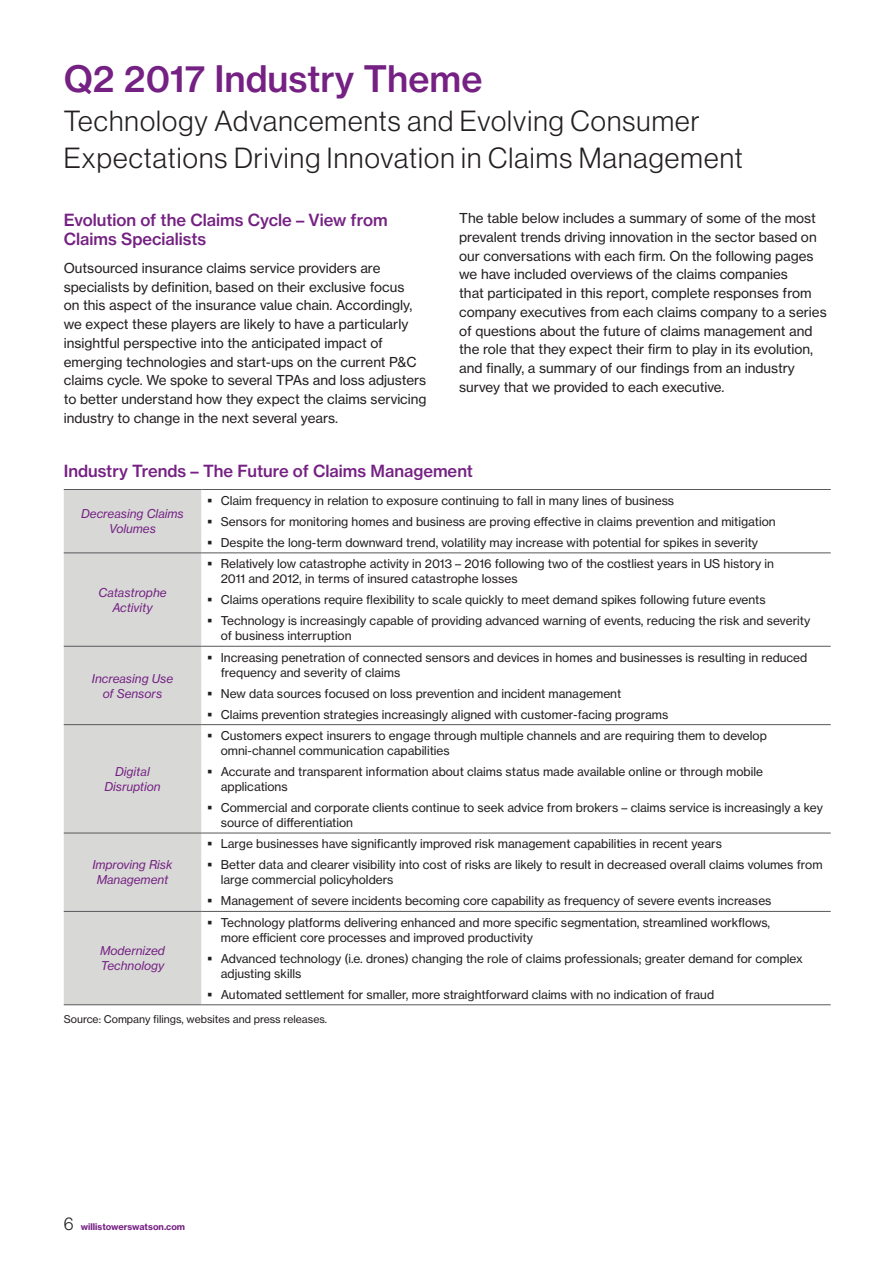
<style>
.page{position:relative;width:893px;height:1263px;background:#fff}
.page>*{position:absolute;margin:0;border:0;box-sizing:border-box;transform-origin:0 0}
.Headline_1__24_27_Me{font:36px "N Haas Grotesk TX Std 65 Md";color:#752183}
.Subtitle_1__23_26_Li{font:28.5px/37.5px "N Haas Grotesk DS Std 45 Lt";letter-spacing:.04em;color:#231f20}
.Subhead_1__11_13_Med{font:16.5px/19.5px "N Haas Grotesk TX Std 65 Md";color:#752183}
.t1{font:13.5px/18.8px "N Haas Grotesk TX Std 55 Rg";color:#231f20}
.t2{font:12px/15px "N Haas Grotesk TX Std 55 Rg";color:#231f20}
.table_text_heading_i{font:12px/15px "N Haas Grotesk TX Std 56 It";color:#752183;text-align:center}
.source{font:10.5px "N Haas Grotesk TX Std 55 Rg";color:#231f20}
.t3{font:9px "N Haas Grotesk TX Std 75 Bd";color:#752183}
.s1{font-family:"N Haas Grotesk DS Std 45 Lt";font-size:18px;color:#231f20}
</style>
<div class="page">
<div style="left:64px;top:490px;width:137px;height:514px;background:#d8d9d7"></div>
<hr style="left:64px;top:489px;width:137px;height:1px;background:#57585a">
<hr style="left:201px;top:489px;width:630px;height:1px;background:#57585a">
<hr style="left:64px;top:552px;width:137px;height:1px;background:#57585a">
<hr style="left:201px;top:552px;width:630px;height:1px;background:#57585a">
<hr style="left:64px;top:646px;width:137px;height:1px;background:#57585a">
<hr style="left:201px;top:646px;width:630px;height:1px;background:#57585a">
<hr style="left:64px;top:724px;width:137px;height:1px;background:#57585a">
<hr style="left:201px;top:724px;width:630px;height:1px;background:#57585a">
<hr style="left:64px;top:833px;width:137px;height:1px;background:#57585a">
<hr style="left:201px;top:833px;width:630px;height:1px;background:#57585a">
<hr style="left:64px;top:911px;width:137px;height:1px;background:#57585a">
<hr style="left:201px;top:911px;width:630px;height:1px;background:#57585a">
<hr style="left:64px;top:1004px;width:137px;height:1px;background:#57585a">
<hr style="left:201px;top:1004px;width:630px;height:1px;background:#57585a">
<p class="Headline_1__24_27_Me" style="left:64px;top:56px;width:420px">Q2 2017 Industry Theme</p>
<p class="Subtitle_1__23_26_Li" style="left:64px;top:102px;width:681px">Technology Advancements and Evolving Consumer<br>Expectations Driving Innovation in Claims Management</p>
<p class="Subhead_1__11_13_Med" style="left:64px;top:210px;width:325px">Evolution of the Claims Cycle – View from<br>Claims Specialists</p>
<p class="t1" style="left:64px;top:258px;width:364px">Outsourced insurance claims service providers are specialists by definition, based on their exclusive focus<br>on this aspect of the insurance value chain. Accordingly, we expect these players are likely to have a particularly insightful perspective into the anticipated impact of emerging technologies and start-ups on the current P&amp;C claims cycle. We spoke to several TPAs and loss adjusters to better understand how they expect the claims servicing industry to change in the next several years.</p>
<p class="t1" style="left:459px;top:209px;width:369px">The table below includes a summary of some of the most prevalent trends driving innovation in the sector based on our conversations with each firm. On the following pages we have included overviews of the claims companies<br>that participated in this report, complete responses from company executives from each claims company to a series of questions about the future of claims management and the role that they expect their firm to play in its evolution, and finally, a summary of our findings from an industry survey that we provided to each executive.</p>
<p class="Subhead_1__11_13_Med" style="left:64px;top:461px;width:411px">Industry Trends – The Future of Claims Management</p>
<p class="table_text_heading_i" style="left:81px;top:506px;width:104px">Decreasing Claims<br>Volumes</p>
<p class="t2" style="left:221px;top:493px;width:455px">Claim frequency in relation to exposure continuing to fall in many lines of business</p>
<p class="t2" style="left:221px;top:514px;width:556px">Sensors for monitoring homes and business are proving effective in claims prevention and mitigation</p>
<p class="t2" style="left:221px;top:535px;width:539px">Despite the long-term downward trend, volatility may increase with potential for spikes in severity</p>
<p class="table_text_heading_i" style="left:98px;top:585px;width:70px">Catastrophe<br>Activity</p>
<p class="table_text_heading_i" style="left:92px;top:671px;width:83px">Increasing Use of Sensors</p>
<p class="table_text_heading_i" style="left:104px;top:764px;width:58px">Digital<br>Disruption</p>
<p class="table_text_heading_i" style="left:92px;top:857px;width:82px">Improving Risk<br>Management</p>
<p class="t2" style="left:221px;top:556px;width:555px">Relatively low catastrophe activity in 2013 – 2016 following two of the costliest years in US history in<br>2011 and 2012, in terms of insured catastrophe losses</p>
<p class="t2" style="left:221px;top:592px;width:546px">Claims operations require flexibility to scale quickly to meet demand spikes following future events</p>
<p class="t2" style="left:221px;top:613px;width:591px">Technology is increasingly capable of providing advanced warning of events, reducing the risk and severity of business interruption</p>
<p class="t2" style="left:221px;top:650px;width:588px">Increasing penetration of connected sensors and devices in homes and businesses is resulting in reduced frequency and severity of claims</p>
<p class="t2" style="left:221px;top:686px;width:402px">New data sources focused on loss prevention and incident management</p>
<p class="t2" style="left:221px;top:707px;width:449px">Claims prevention strategies increasingly aligned with customer-facing programs</p>
<p class="t2" style="left:221px;top:728px;width:548px">Customers expect insurers to engage through multiple channels and are requiring them to develop omni-channel communication capabilities</p>
<p class="t2" style="left:221px;top:764px;width:544px">Accurate and transparent information about claims status made available online or through mobile applications</p>
<p class="t2" style="left:221px;top:800px;width:604px">Commercial and corporate clients continue to seek advice from brokers – claims service is increasingly a key source of differentiation</p>
<p class="t2" style="left:221px;top:836px;width:503px">Large businesses have significantly improved risk management capabilities in recent years</p>
<p class="t2" style="left:221px;top:857px;width:603px">Better data and clearer visibility into cost of risks are likely to result in decreased overall claims volumes from large commercial policyholders</p>
<p class="t2" style="left:221px;top:893px;width:552px">Management of severe incidents becoming core capability as frequency of severe events increases</p>
<p class="t2" style="left:221px;top:915px;width:551px">Technology platforms delivering enhanced and more specific segmentation, streamlined workflows, more efficient core processes and improved productivity</p>
<p class="t2" style="left:221px;top:951px;width:584px">Advanced technology (i.e. drones) changing the role of claims professionals; greater demand for complex adjusting skills</p>
<p class="t2" style="left:221px;top:987px;width:495px">Automated settlement for smaller, more straightforward claims with no indication of fraud</p>
<p class="source" style="left:64px;top:1013px;width:265px">Source: Company filings, websites and press releases.</p>
<p class="table_text_heading_i" style="left:100px;top:943px;width:66px;text-align:left">Modernized<br>Technology</p>
<p class="t3" style="left:64px;top:1221px;width:123px"><span class="s1">6</span> willistowerswatson.com</p>
</div>
